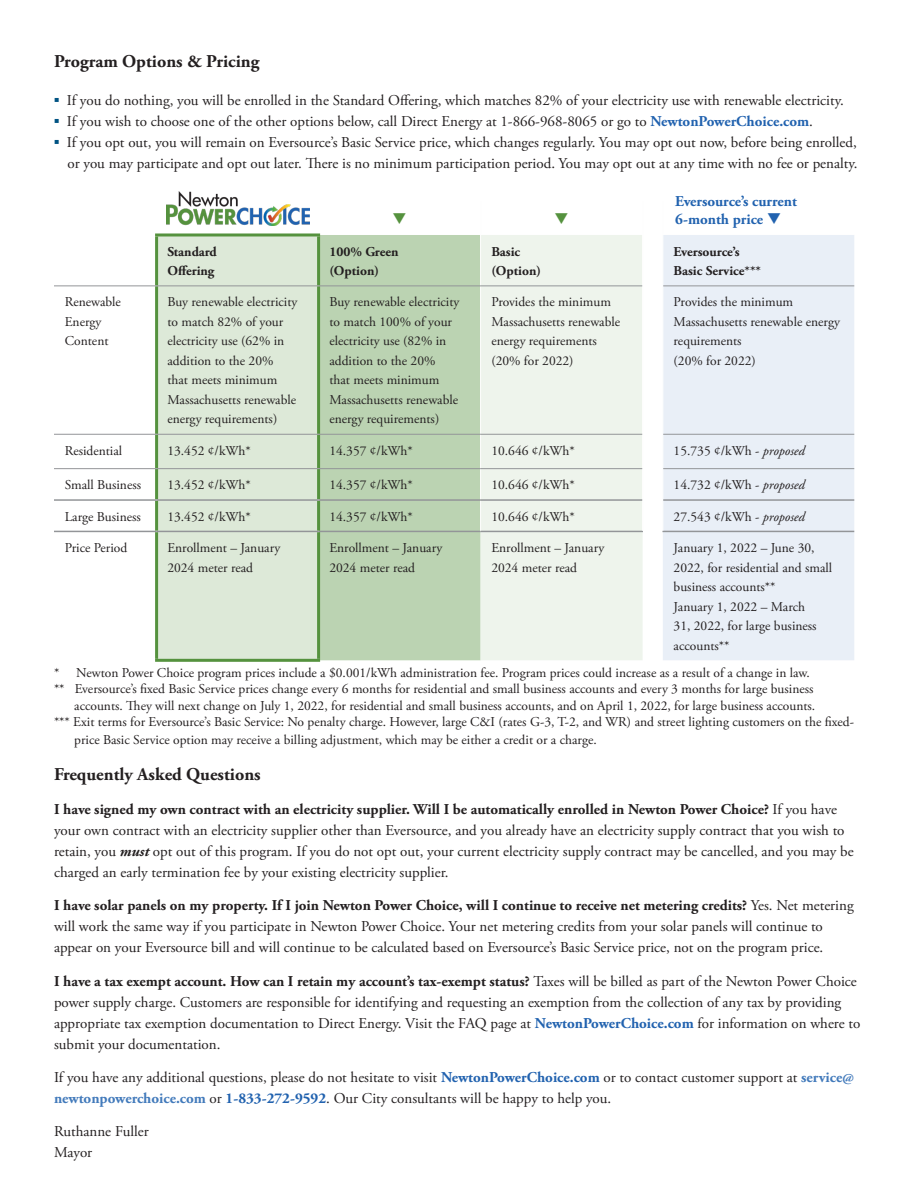
<style>
.page{position:relative;width:918px;height:1188px;background:#fff}
.page>*{position:absolute;margin:0;border:0;box-sizing:border-box;transform-origin:0 0}
.copy{font:700 18px "Adobe Garamond Pro";color:#231f20}
.copy-2{font:15px/21px "Adobe Garamond Pro";color:#231f20}
.t1{font:700 15px/18px "Adobe Garamond Pro";color:#2162af}
.copy-3{font:13.5px/19.5px "Adobe Garamond Pro";color:#231f20}
.t2{font:700 13.5px/19.5px "Adobe Garamond Pro";color:#231f20}
.s1{font-family:"Garamond";color:#005383}
.s2{font-weight:700;color:#2162af}
.s3{font-style:italic}
.s4{font-weight:700}
.s5{font-weight:700;font-style:italic}
.s6{font-weight:700;color:#427abb}
</style>
<div class="page">
<div style="left:158px;top:236px;width:159px;height:423px;background:#dde9d8"></div>
<svg style="left:320px;top:235px;width:161px;height:425px;background:#bad2b1"></svg>
<div style="left:481px;top:235px;width:162px;height:425px;background:#eef4ec"></div>
<div style="left:663px;top:235px;width:191px;height:425px;background:#e9eff7"></div>
<hr style="left:54px;top:531px;width:103px;height:1px;background:#939598">
<hr style="left:319px;top:531px;width:162px;height:1px;background:#939598">
<hr style="left:481px;top:531px;width:162px;height:1px;background:#939598">
<hr style="left:662px;top:531px;width:192px;height:1px;background:#939598">
<hr style="left:642px;top:235px;width:1px;height:51px;background:#fefefe">
<hr style="left:642px;top:286px;width:1px;height:148px;background:#fefefe">
<hr style="left:642px;top:434px;width:1px;height:35px;background:#fefefe">
<hr style="left:642px;top:469px;width:1px;height:31px;background:#fefefe">
<hr style="left:642px;top:500px;width:1px;height:31px;background:#fefefe">
<hr style="left:155px;top:233px;width:165px;height:3px;background:#55923e">
<hr style="left:155px;top:236px;width:3px;height:50px;background:#55923e">
<hr style="left:155px;top:286px;width:3px;height:148px;background:#55923e">
<hr style="left:317px;top:286px;width:3px;height:148px;background:#55923e">
<hr style="left:155px;top:435px;width:3px;height:33px;background:#55923e">
<hr style="left:317px;top:435px;width:3px;height:33px;background:#55923e">
<hr style="left:155px;top:469px;width:3px;height:30px;background:#55923e">
<hr style="left:317px;top:469px;width:3px;height:30px;background:#55923e">
<hr style="left:155px;top:501px;width:3px;height:30px;background:#55923e">
<hr style="left:317px;top:501px;width:3px;height:30px;background:#55923e">
<hr style="left:155px;top:532px;width:3px;height:127px;background:#55923e">
<hr style="left:317px;top:532px;width:3px;height:127px;background:#55923e">
<hr style="left:155px;top:659px;width:165px;height:3px;background:#55923e">
<hr style="left:317px;top:236px;width:3px;height:50px;background:#55923e">
<hr style="left:157px;top:286px;width:162px;height:1px;background:#939598">
<hr style="left:157px;top:434px;width:162px;height:1px;background:#939598">
<hr style="left:157px;top:468px;width:162px;height:1px;background:#939598">
<hr style="left:157px;top:499px;width:162px;height:2px;background:#939598">
<hr style="left:157px;top:531px;width:162px;height:1px;background:#939598">
<hr style="left:480px;top:235px;width:1px;height:51px;background:#fefefe">
<hr style="left:480px;top:286px;width:1px;height:148px;background:#fefefe">
<hr style="left:480px;top:435px;width:1px;height:33px;background:#fefefe">
<hr style="left:480px;top:469px;width:1px;height:30px;background:#fefefe">
<hr style="left:480px;top:501px;width:1px;height:30px;background:#fefefe">
<hr style="left:54px;top:286px;width:103px;height:1px;background:#939598">
<hr style="left:319px;top:286px;width:162px;height:1px;background:#939598">
<hr style="left:481px;top:286px;width:161px;height:1px;background:#939598">
<hr style="left:663px;top:286px;width:191px;height:1px;background:#939598">
<hr style="left:54px;top:434px;width:103px;height:1px;background:#939598">
<hr style="left:319px;top:434px;width:162px;height:1px;background:#939598">
<hr style="left:481px;top:434px;width:161px;height:1px;background:#939598">
<hr style="left:663px;top:434px;width:191px;height:1px;background:#939598">
<hr style="left:54px;top:468px;width:103px;height:1px;background:#939598">
<hr style="left:319px;top:468px;width:162px;height:1px;background:#939598">
<hr style="left:481px;top:468px;width:161px;height:1px;background:#939598">
<hr style="left:663px;top:468px;width:191px;height:1px;background:#939598">
<hr style="left:54px;top:499px;width:103px;height:2px;background:#939598">
<hr style="left:319px;top:499px;width:162px;height:2px;background:#939598">
<hr style="left:481px;top:499px;width:161px;height:2px;background:#939598">
<hr style="left:663px;top:499px;width:191px;height:2px;background:#939598">
<img style="left:167px;top:192px;width:142px;height:33px">
<p class="copy" style="left:54px;top:51px;width:207px">Program Options &amp; Pricing</p>
<p class="copy-2" style="left:54px;top:91px;width:791px"><span class="s1">▪</span> If you do nothing, you will be enrolled in the Standard Offering, which matches 82% of your electricity use with renewable electricity.</p>
<p class="copy-2" style="left:54px;top:112px;width:761px"><span class="s1">▪</span> If you wish to choose one of the other options below, call Direct Energy at 1-866-968-8065 or go to <span class="s2">NewtonPowerChoice.com</span>.</p>
<p class="copy-2" style="left:54px;top:133px;width:805px;text-align:right"><span class="s1">▪</span> If you opt out, you will remain on Eversource’s Basic Service price, which changes regularly. You may opt out now, before being enrolled, or you may participate and opt out later. There is no minimum participation period. You may opt out at any time with no fee or penalty.</p>
<p class="t1" style="left:675px;top:193px;width:123px">Eversource’s current<br>6-month price ❑</p>
<p class="t2" style="left:167px;top:242px;width:51px">Standard<br>Offering</p>
<p class="t2" style="left:329px;top:242px;width:71px">100% Green (Option)</p>
<p class="t2" style="left:491px;top:242px;width:51px">Basic (Option)</p>
<p class="t2" style="left:674px;top:242px;width:89px">Eversource’s<br>Basic Service***</p>
<p class="copy-3" style="left:65px;top:293px;width:58px">Renewable<br>Energy<br>Content</p>
<p class="copy-3" style="left:167px;top:293px;width:132px">Buy renewable electricity to match 82% of your electricity use (62% in addition to the 20% that meets minimum<br>Massachusetts renewable energy requirements)</p>
<p class="copy-3" style="left:329px;top:293px;width:132px">Buy renewable electricity to match 100% of your electricity use (82% in addition to the 20% that meets minimum<br>Massachusetts renewable energy requirements)</p>
<p class="copy-3" style="left:491px;top:293px;width:130px">Provides the minimum<br>Massachusetts renewable energy requirements (20% for 2022)</p>
<p class="copy-3" style="left:674px;top:293px;width:168px">Provides the minimum<br>Massachusetts renewable energy requirements<br>(20% for 2022)</p>
<p class="copy-3" style="left:65px;top:441px;width:59px">Residential</p>
<p class="copy-3" style="left:167px;top:441px;width:85px">13.452 ¢/kWh*</p>
<p class="copy-3" style="left:329px;top:441px;width:85px">14.357 ¢/kWh*</p>
<p class="copy-3" style="left:491px;top:441px;width:85px">10.646 ¢/kWh*</p>
<p class="copy-3" style="left:674px;top:441px;width:133px">15.735 ¢/kWh - <span class="s3">proposed</span></p>
<p class="copy-3" style="left:65px;top:476px;width:78px">Small Business</p>
<p class="copy-3" style="left:167px;top:476px;width:85px">13.452 ¢/kWh*</p>
<p class="copy-3" style="left:329px;top:476px;width:85px">14.357 ¢/kWh*</p>
<p class="copy-3" style="left:491px;top:476px;width:85px">10.646 ¢/kWh*</p>
<p class="copy-3" style="left:674px;top:476px;width:133px">14.732 ¢/kWh - <span class="s3">proposed</span></p>
<p class="copy-3" style="left:65px;top:507px;width:78px">Large Business</p>
<p class="copy-3" style="left:167px;top:507px;width:85px">13.452 ¢/kWh*</p>
<p class="copy-3" style="left:329px;top:507px;width:85px">14.357 ¢/kWh*</p>
<p class="copy-3" style="left:491px;top:507px;width:85px">10.646 ¢/kWh*</p>
<p class="copy-3" style="left:674px;top:507px;width:133px">27.543 ¢/kWh - <span class="s3">proposed</span></p>
<p class="copy-3" style="left:65px;top:538px;width:64px">Price Period</p>
<p class="copy-3" style="left:167px;top:538px;width:115px">Enrollment – January<br>2024 meter read</p>
<p class="copy-3" style="left:329px;top:538px;width:115px">Enrollment – January<br>2024 meter read</p>
<p class="copy-3" style="left:491px;top:538px;width:115px">Enrollment – January<br>2024 meter read</p>
<p class="copy-3" style="left:674px;top:538px;width:160px">January 1, 2022 – June 30,<br>2022, for residential and small business accounts**<br>January 1, 2022 – March<br>31, 2022, for large business accounts**</p>
<p class="copy-3" style="left:54px;top:663px;width:757px">* Newton Power Choice program prices include a $0.001/kWh administration fee. Program prices could increase as a result of a change in law.</p>
<p class="copy-3" style="left:54px;top:681px;width:763px;line-height:16.5px;text-align:right">** Eversource’s fixed Basic Service prices change every 6 months for residential and small business accounts and every 3 months for large business accounts. They will next change on July 1, 2022, for residential and small business accounts, and on April 1, 2022, for large business accounts.</p>
<p class="copy-3" style="left:74px;top:713px;width:781px;line-height:18px;text-indent:-20px">*** Exit terms for Eversource’s Basic Service: No penalty charge. However, large C&amp;I (rates G-3, T-2, and WR) and street lighting customers on the fixed&shy;price Basic Service option may receive a billing adjustment, which may be either a credit or a charge.</p>
<p class="copy" style="left:54px;top:764px;width:208px">Frequently Asked Questions</p>
<p class="copy-2" style="left:54px;top:799px;width:801px"><span class="s4">I have signed my own contract with an electricity supplier. Will I be automatically enrolled in Newton Power Choice?</span> If you have your own contract with an electricity supplier other than Eversource, and you already have an electricity supply contract that you wish to retain, you <span class="s5">must</span> opt out of this program. If you do not opt out, your current electricity supply contract may be cancelled, and you may be charged an early termination fee by your existing electricity supplier.</p>
<p class="copy-2" style="left:54px;top:895px;width:801px"><span class="s4">I have solar panels on my property. If I join Newton Power Choice, will I continue to receive net metering credits?</span> Yes. Net metering will work the same way if you participate in Newton Power Choice. Your net metering credits from your solar panels will continue to appear on your Eversource bill and will continue to be calculated based on Eversource’s Basic Service price, not on the program price.</p>
<p class="copy-2" style="left:54px;top:971px;width:808px"><span class="s4">I have a tax exempt account. How can I retain my account’s tax-exempt status?</span> Taxes will be billed as part of the Newton Power Choice power supply charge. Customers are responsible for identifying and requesting an exemption from the collection of any tax by providing appropriate tax exemption documentation to Direct Energy. Visit the FAQ page at <span class="s2">NewtonPowerChoice.com</span> for information on where to submit your documentation.</p>
<p class="copy-2" style="left:54px;top:1067px;width:801px">If you have any additional questions, please do not hesitate to visit <span class="s2">NewtonPowerChoice.com</span> or to contact customer support at <span class="s6">service@ newtonpowerchoice.com</span> or <span class="s2">1-833-272-9592</span>. Our City consultants will be happy to help you.</p>
<p class="copy-2" style="left:54px;top:1122px;width:96px">Ruthanne Fuller<br>Mayor</p>
</div>
